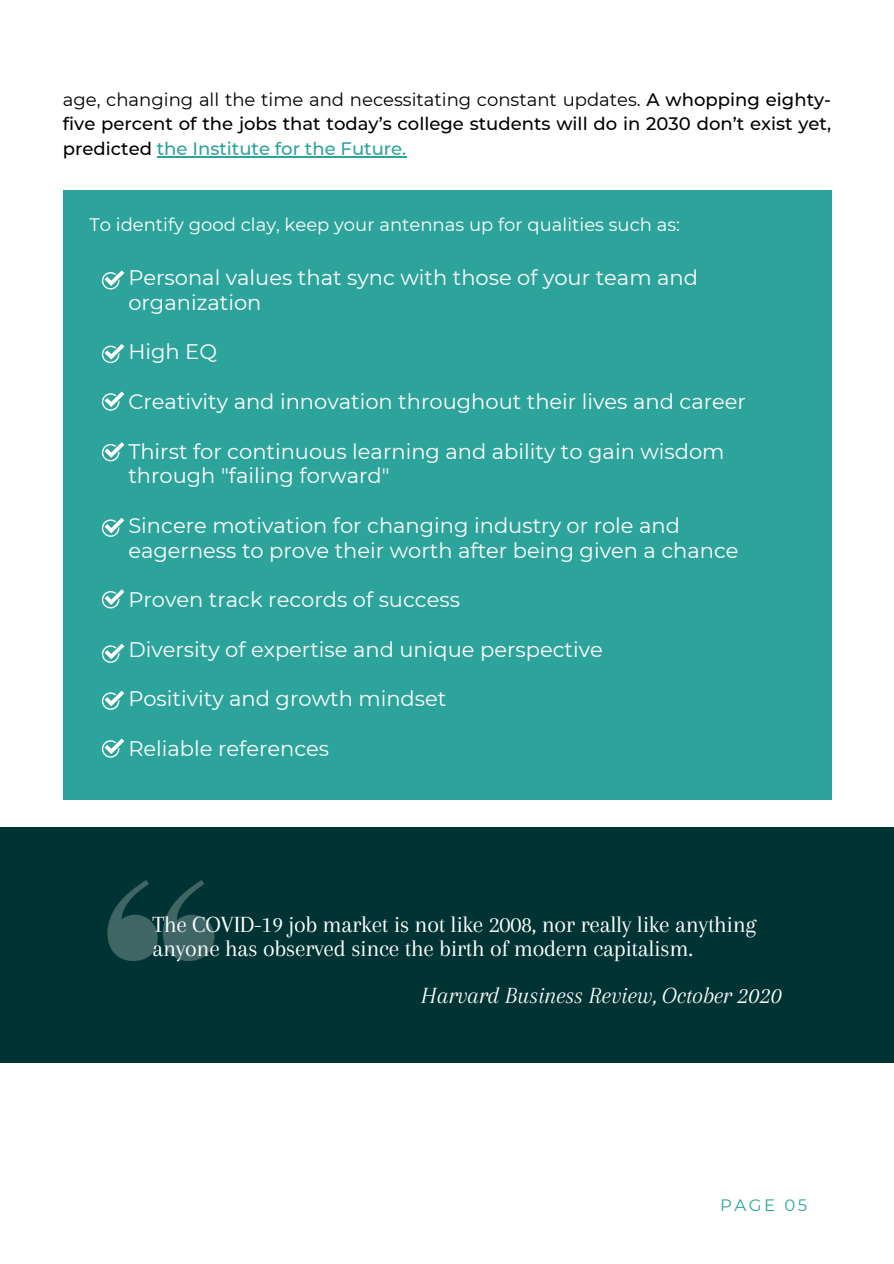
<style>
.page{position:relative;width:894px;height:1264px;background:#fff}
.page>*{position:absolute;margin:0;border:0;box-sizing:border-box;transform-origin:0 0}
.t1{font:24px/23.7px "Arapey";letter-spacing:-.015em;color:#fff}
.t2{font:italic 24px "Arapey";letter-spacing:-.015em;color:#fff}
.t3{font:21px/24.8px "Montserrat";color:#fff}
.t4{font:500 18px/24.8px "Montserrat";color:#000;text-align:justify}
.t5{font:18px "Montserrat";color:#fff}
.t6{font:16.5px "Montserrat";letter-spacing:.15em;color:#2da49b}
.s1{font-weight:400}
.s2{color:#2da49b}
</style>
<div class="page">
<div style="left:63px;top:190px;width:768px;height:609px;background:#2da49b"></div>
<svg style="left:102px;top:270px;width:22px;height:19px"></svg>
<svg style="left:102px;top:344px;width:22px;height:19px"></svg>
<svg style="left:102px;top:391px;width:22px;height:20px"></svg>
<svg style="left:102px;top:442px;width:22px;height:19px"></svg>
<svg style="left:102px;top:517px;width:22px;height:20px"></svg>
<svg style="left:102px;top:589px;width:22px;height:19px"></svg>
<svg style="left:102px;top:643px;width:22px;height:20px"></svg>
<svg style="left:102px;top:690px;width:22px;height:20px"></svg>
<hr style="left:157px;top:156px;width:245px;height:1px;background:#2da49b">
<svg style="left:102px;top:738px;width:22px;height:19px"></svg>
<div style="left:0;top:827px;width:893px;height:235px;background:#033"></div>
<svg style="left:107px;top:880px;width:107px;height:81px"></svg>
<p class="t4" style="left:63px;top:87px;width:769px"><span class="s1">age, changing all the time and necessitating constant updates.</span> A whopping eighty&shy;five percent of the jobs that today’s college students will do in 2030 don’t exist yet, predicted <span class="s2">the Institute for the Future.</span></p>
<p class="t5" style="left:89px;top:214px;width:592px">To identify good clay, keep your antennas up for qualities such as:</p>
<p class="t3" style="left:128px;top:265px;width:571px">Personal values that sync with those of your team and organization</p>
<p class="t3" style="left:128px;top:339px;width:90px">High EQ</p>
<p class="t3" style="left:128px;top:389px;width:619px">Creativity and innovation throughout their lives and career</p>
<p class="t3" style="left:128px;top:438px;width:597px">Thirst for continuous learning and ability to gain wisdom through "failing forward"</p>
<p class="t3" style="left:128px;top:513px;width:611px">Sincere motivation for changing industry or role and eagerness to prove their worth after being given a chance</p>
<p class="t3" style="left:128px;top:587px;width:333px">Proven track records of success</p>
<p class="t3" style="left:128px;top:637px;width:476px">Diversity of expertise and unique perspective</p>
<p class="t3" style="left:128px;top:686px;width:319px">Positivity and growth mindset</p>
<p class="t3" style="left:128px;top:736px;width:202px">Reliable references</p>
<p class="t1" style="left:152px;top:912px;width:605px">The COVID-19 job market is not like 2008, nor really like anything anyone has observed since the birth of modern capitalism.</p>
<p class="t2" style="left:421px;top:982px;width:362px">Harvard Business Review, October 2020</p>
<p class="t6" style="left:720px;top:1194px;width:88px">PAGE 05</p>
</div>
